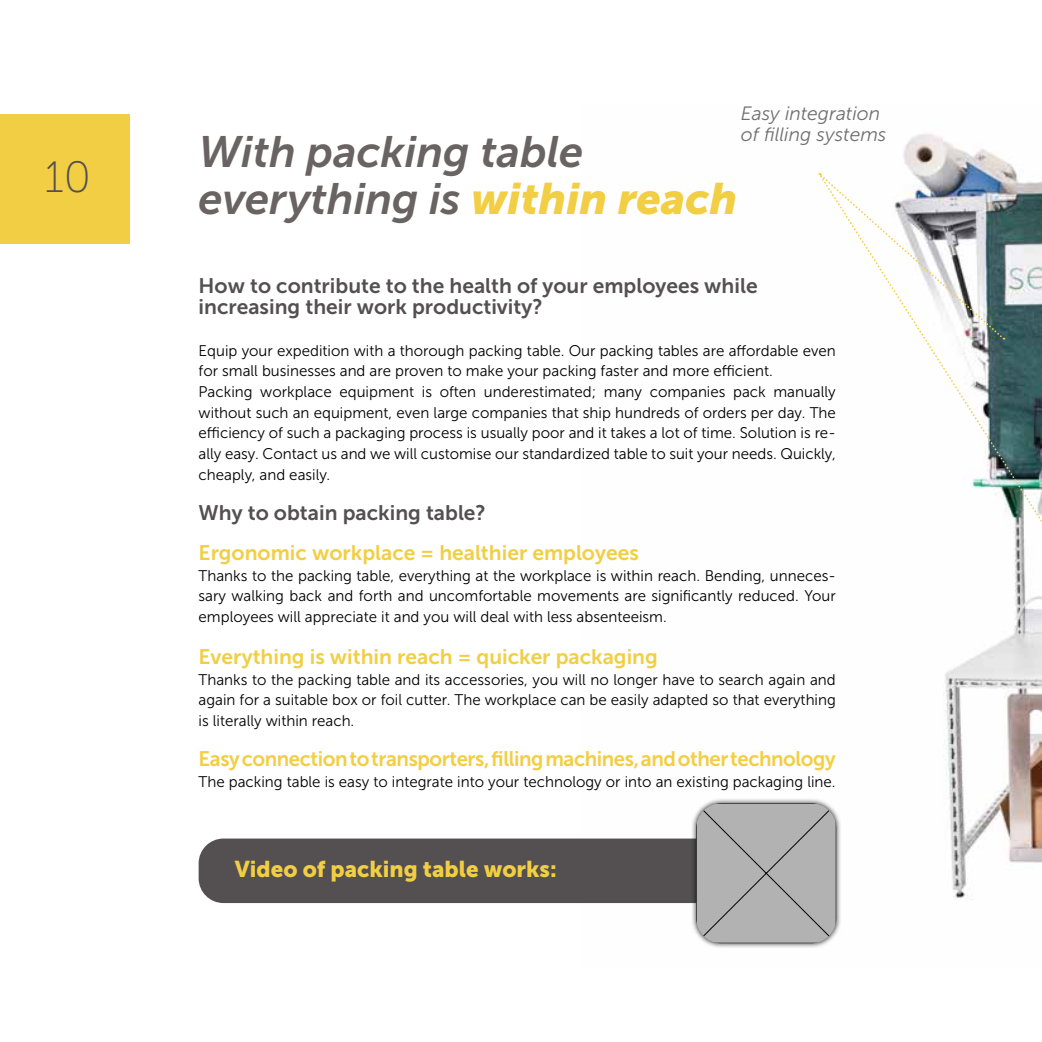
<style>
.page{position:relative;width:1042px;height:1042px;background:#fff}
.page>*{position:absolute;margin:0;border:0;box-sizing:border-box;transform-origin:0 0}
.t1{font:italic 43.75px/47.2px "Museo Sans 700";color:#696363}
.t2{font:43.75px "Museo Sans 100";color:#545051}
.t3{font:22.75px "Museo Sans 900";color:#f2ce44}
.t4{font:21px/21px "Museo Sans 700";color:#545051}
.t5{font:21px "Museo Sans 700";color:#f2ce44}
.t6{font:21px "Museo Sans 700";letter-spacing:-.02em;color:#f2ce44}
.t7{font:italic 19.25px/21px "Museo Sans 300";color:#706f6f}
.t8{font:15.4px/20.7px "Museo Sans 300";color:#000;text-align:justify}
.s1{font-family:"Museo Sans 900";color:#f2ce44}
</style>
<div class="page">
<img style="left:580px;top:134px;width:462px;height:770px">
<div style="left:0;top:114px;width:129px;height:129px;background:#f2ce44"></div>
<div style="left:199px;top:838px;width:625px;height:65px;background:#545051;border-radius:25px"></div>
<svg style="left:818px;top:173px;width:224px;height:573px"></svg>
<svg style="left:818px;top:173px;width:186px;height:166px"></svg>
<div style="left:691px;top:798px;width:150px;height:150px;background:#000;opacity:.75"></div>
<svg style="left:696px;top:803px;width:140px;height:140px;background:#adacac"></svg>
<h1 class="t2" style="left:45px;top:153px;width:48px">10</h1>
<p class="t7" style="left:741px;top:103px;width:147px">Easy integration of filling systems</p>
<h1 class="t1" style="left:198px;top:128px;width:540px">With packing table everything is <span class="s1">within reach</span></h1>
<h3 class="t4" style="left:199px;top:275px;width:560px">How to contribute to the health of your employees while increasing their work productivity?</h3>
<p class="t8" style="left:199px;top:340px;width:639px;text-align:left">Equip your expedition with a thorough packing table. Our packing tables are affordable even for small businesses and are proven to make your packing faster and more efficient.<br>Packing workplace equipment is often underestimated; many companies pack manually without such an equipment, even large companies that ship hundreds of orders per day. The efficiency of such a packaging process is usually poor and it takes a lot of time. Solution is re&shy;ally easy. Contact us and we will customise our standardized table to suit your needs. Quickly, cheaply, and easily.</p>
<h3 class="t4" style="left:199px;top:502px;width:289px">Why to obtain packing table?</h3>
<h3 class="t5" style="left:199px;top:541px;width:442px">Ergonomic workplace = healthier employees</h3>
<p class="t8" style="left:199px;top:565px;width:639px">Thanks to the packing table, everything at the workplace is within reach. Bending, unneces&shy;sary walking back and forth and uncomfortable movements are significantly reduced. Your employees will appreciate it and you will deal with less absenteeism.</p>
<h3 class="t5" style="left:199px;top:645px;width:461px">Everything is within reach = quicker packaging</h3>
<p class="t8" style="left:199px;top:669px;width:639px">Thanks to the packing table and its accessories, you will no longer have to search again and again for a suitable box or foil cutter. The workplace can be easily adapted so that everything is literally within reach.</p>
<h3 class="t6" style="left:199px;top:747px;width:638px">Easy connection to transporters, filling machines, and other technology</h3>
<p class="t8" style="left:199px;top:771px;width:638px">The packing table is easy to integrate into your technology or into an existing packaging line.</p>
<h2 class="t3" style="left:235px;top:856px;width:323px">Video of packing table works:</h2>
</div>
